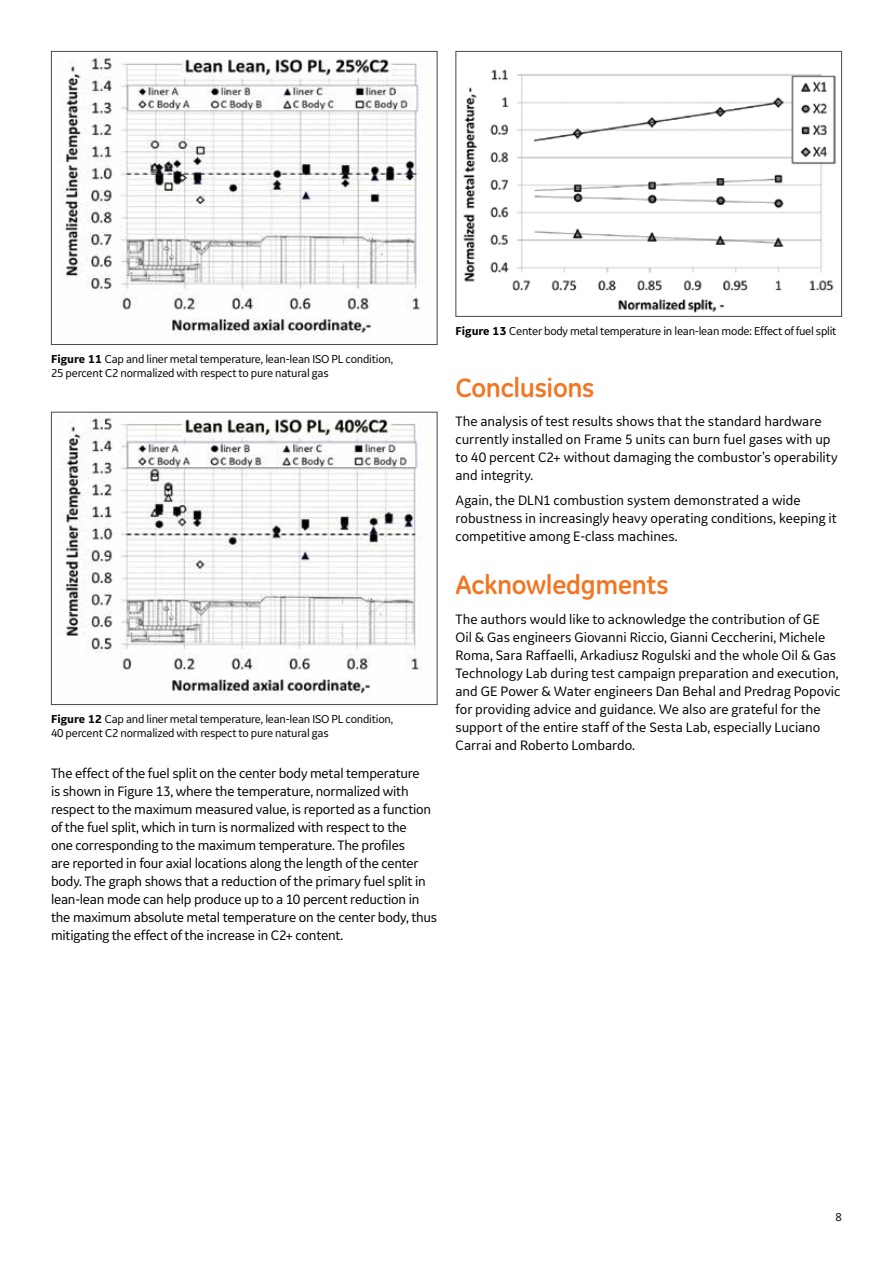
<style>
.page{position:relative;width:893px;height:1263px;background:#fff}
.page>*{position:absolute;margin:0;border:0;box-sizing:border-box;transform-origin:0 0}
.t1{font:700 27px "GE Inspira";letter-spacing:-.015em;color:#f47521}
.t2{font:14.25px/18px "GE Inspira Sans";letter-spacing:-.005em;color:#000}
.t3{font:12px/14.2px "GE Inspira Sans";letter-spacing:-.02em;color:#000}
.s1{font-weight:700}
</style>
<div class="page">
<img style="left:60px;top:57px;width:363px;height:278px">
<div style="left:51px;top:51px;width:386px;height:294px;border:1px solid #48484a"></div>
<img style="left:463px;top:69px;width:373px;height:244px">
<div style="left:455px;top:51px;width:387px;height:266px;border:1px solid #48484a"></div>
<img style="left:61px;top:417px;width:361px;height:279px">
<div style="left:51px;top:412px;width:386px;height:293px;border:1px solid #48484a"></div>
<p class="t3" style="left:51px;top:352px;width:344px"><span class="s1">Figure 11</span> Cap and liner metal temperature, lean-lean ISO PL condition,<br>25 percent C2 normalized with respect to pure natural gas</p>
<p class="t3" style="left:51px;top:712px;width:344px"><span class="s1">Figure 12</span> Cap and liner metal temperature, lean-lean ISO PL condition,<br>40 percent C2 normalized with respect to pure natural gas</p>
<p class="t2" style="left:51px;top:764px;width:388px">The effect of the fuel split on the center body metal temperature<br>is shown in Figure 13, where the temperature, normalized with respect to the maximum measured value, is reported as a function of the fuel split, which in turn is normalized with respect to the<br>one corresponding to the maximum temperature. The profiles<br>are reported in four axial locations along the length of the center body. The graph shows that a reduction of the primary fuel split in lean-lean mode can help produce up to a 10 percent reduction in the maximum absolute metal temperature on the center body, thus mitigating the effect of the increase in C2+ content.</p>
<p class="t3" style="left:455px;top:323px;width:383px"><span class="s1">Figure 13</span> Center body metal temperature in lean-lean mode: Effect of fuel split</p>
<h2 class="t1" style="left:455px;top:370px;width:141px">Conclusions</h2>
<p class="t2" style="left:455px;top:412px;width:384px">The analysis of test results shows that the standard hardware currently installed on Frame 5 units can burn fuel gases with up to 40 percent C2+ without damaging the combustor’s operability and integrity.</p>
<p class="t2" style="left:455px;top:491px;width:383px">Again, the DLN1 combustion system demonstrated a wide robustness in increasingly heavy operating conditions, keeping it competitive among E-class machines.</p>
<h2 class="t1" style="left:455px;top:568px;width:215px">Acknowledgments</h2>
<p class="t2" style="left:455px;top:610px;width:387px">The authors would like to acknowledge the contribution of GE<br>Oil &amp; Gas engineers Giovanni Riccio, Gianni Ceccherini, Michele Roma, Sara Raffaelli, Arkadiusz Rogulski and the whole Oil &amp; Gas Technology Lab during test campaign preparation and execution, and GE Power &amp; Water engineers Dan Behal and Predrag Popovic for providing advice and guidance. We also are grateful for the support of the entire staff of the Sesta Lab, especially Luciano Carrai and Roberto Lombardo.</p>
<p class="t3" style="left:836px;top:1210px;width:8px">8</p>
</div>
